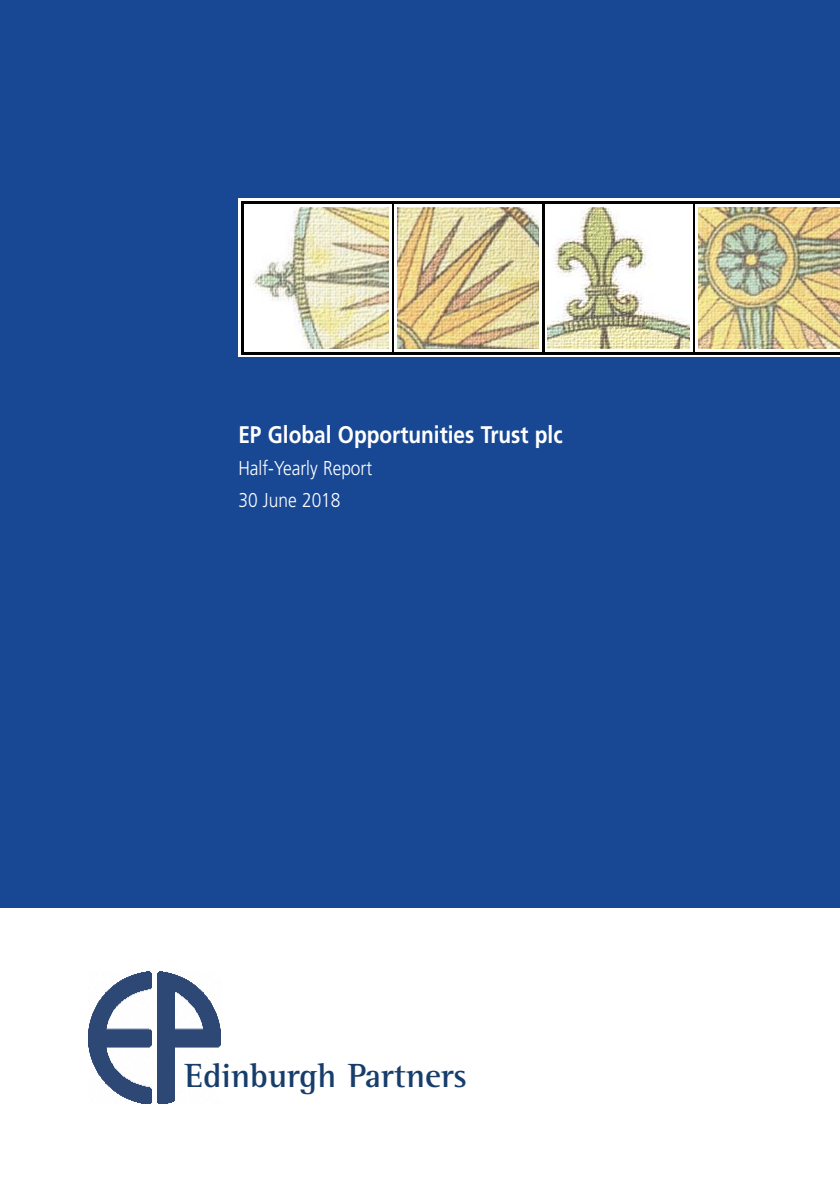
<style>
.page{position:relative;width:840px;height:1191px;background:#fff}
.page>*{position:absolute;margin:0;border:0;box-sizing:border-box;transform-origin:0 0}
.t1{font:700 34.2px "Rotis Semi Serif";color:#173d6b}
.t2{font:700 24px "Frutiger";color:#fff;scale:.87 1}
.t3{font:300 20px/32px "Frutiger";color:#fff;scale:.87 1}
</style>
<div class="page">
<div style="left:0;top:0;width:839px;height:907px;background:#184894"></div>
<svg style="left:238px;top:198px;width:601px;height:159px;background:#d9d9d9"></svg>
<svg style="left:241px;top:201px;width:598px;height:153px;background:#323232"></svg>
<div style="left:244px;top:204px;width:147px;height:147px;background:#fff"></div>
<img style="left:253px;top:207px;width:135px;height:142px">
<div style="left:544px;top:204px;width:148px;height:147px;background:#fff"></div>
<img style="left:547px;top:207px;width:142px;height:142px">
<div style="left:394px;top:204px;width:147px;height:147px;background:#fff"></div>
<img style="left:397px;top:207px;width:141px;height:142px">
<div style="left:694px;top:204px;width:145px;height:147px;background:#fff"></div>
<img style="left:698px;top:207px;width:141px;height:142px">
<img style="left:88px;top:971px;width:132px;height:132px">
<p class="t2" style="left:238px;top:421px;width:374px">EP Global Opportunities Trust plc</p>
<p class="t3" style="left:238px;top:453px;width:155px">Half-Yearly Report<br>30 June 2018</p>
<h1 class="t1" style="left:184px;top:1054px;width:284px">Edinburgh Partners</h1>
</div>
